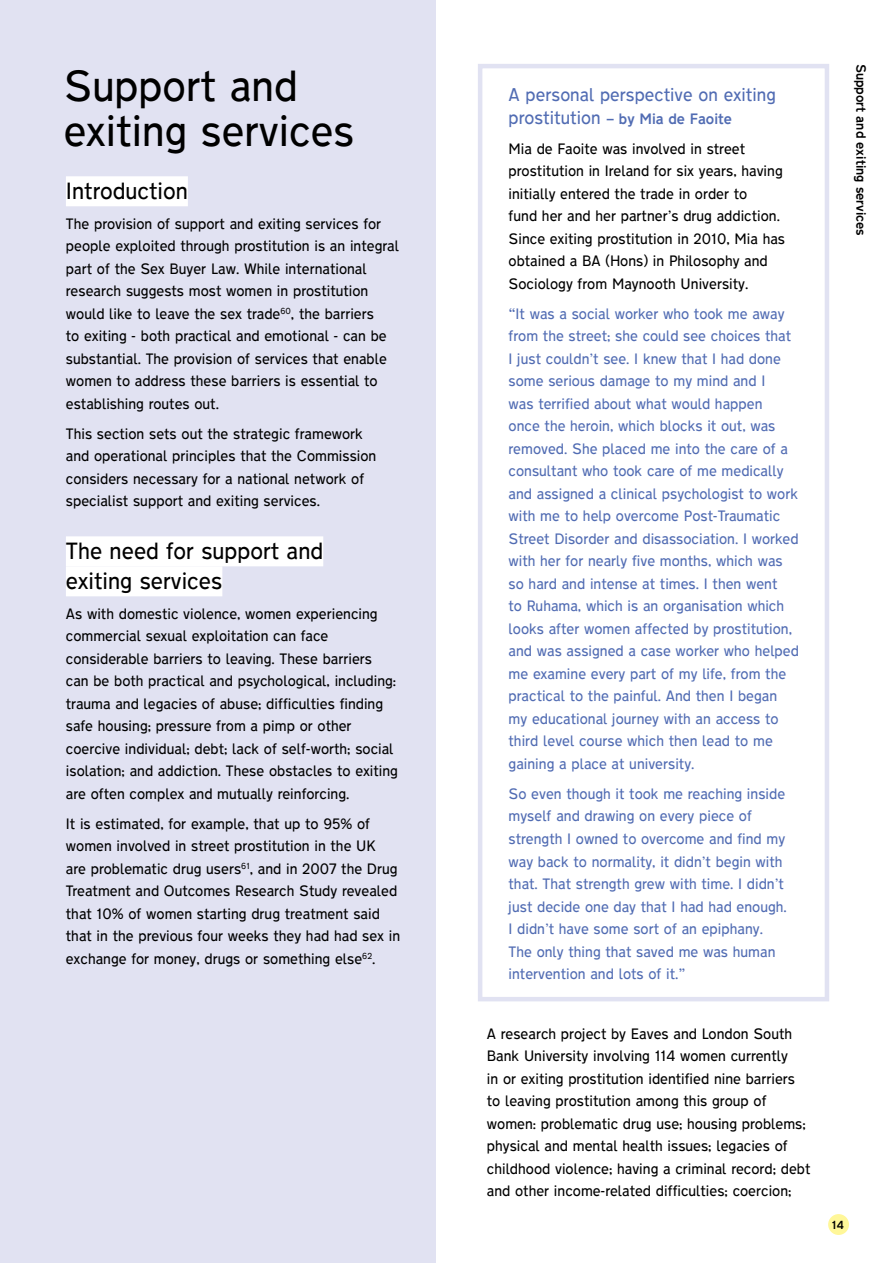
<style>
.page{position:relative;width:893px;height:1263px;background:#fff}
.page>*{position:absolute;margin:0;border:0;box-sizing:border-box;transform-origin:0 0}
.t1{font:300 39px/45px "Transport New";color:#000}
.t2{font:300 21px/30px "Transport New";color:#000}
.t3{font:300 16.5px "Transport New";color:#516cb3}
.t4{font:300 13.5px/22.5px "Transport New";color:#000}
.t5{font:300 13.5px/22.5px "Transport New";color:#516cb3}
.t6{font:500 13.5px "Transport New";color:#516cb3}
.t7{font:500 12px "Transport New";color:#000}
.t8{font:500 10.5px "Transport New";color:#000}
.s1{font-weight:300;font-size:16.5px}
.s2{font-weight:500}
</style>
<div class="page">
<div style="left:828px;top:1214px;width:21px;height:21px;background:#fff799;border-radius:50%"></div>
<div style="left:0;top:0;width:436px;height:1263px;background:#e1e2f2"></div>
<div style="left:66px;top:176px;width:122px;height:30px;background:#fff"></div>
<div style="left:66px;top:536px;width:257px;height:30px;background:#fff"></div>
<div style="left:66px;top:566px;width:156px;height:30px;background:#fff"></div>
<svg style="left:478px;top:64px;width:351px;height:938px"></svg>
<h1 class="t1" style="left:64px;top:64px;width:292px">Support and exiting services</h1>
<h2 class="t2" style="left:66px;top:176px;width:123px">Introduction</h2>
<p class="t4" style="left:66px;top:212px;width:335px">The provision of support and exiting services for people exploited through prostitution is an integral part of the Sex Buyer Law. While international research suggests most women in prostitution would like to leave the sex trade<sup>60</sup>, the barriers<br>to exiting - both practical and emotional - can be substantial. The provision of services that enable women to address these barriers is essential to establishing routes out.</p>
<p class="t4" style="left:66px;top:422px;width:312px">This section sets out the strategic framework and operational principles that the Commission considers necessary for a national network of specialist support and exiting services.</p>
<h2 class="t2" style="left:66px;top:536px;width:259px">The need for support and exiting services</h2>
<p class="t4" style="left:66px;top:602px;width:334px">As with domestic violence, women experiencing commercial sexual exploitation can face considerable barriers to leaving. These barriers can be both practical and psychological, including: trauma and legacies of abuse; difficulties finding safe housing; pressure from a pimp or other coercive individual; debt; lack of self-worth; social isolation; and addiction. These obstacles to exiting are often complex and mutually reinforcing.</p>
<p class="t4" style="left:66px;top:812px;width:336px">It is estimated, for example, that up to 95% of women involved in street prostitution in the UK<br>are problematic drug users<sup>61</sup>, and in 2007 the Drug Treatment and Outcomes Research Study revealed that 10% of women starting drug treatment said that in the previous four weeks they had had sex in exchange for money, drugs or something else<sup>62</sup>.</p>
<p class="t3" style="left:509px;top:84px;width:269px">A personal perspective on exiting</p>
<p class="t6" style="left:509px;top:109px;width:225px"><span class="s1">prostitution</span> – by Mia de Faoite</p>
<p class="t4" style="left:509px;top:137px;width:278px">Mia de Faoite was involved in street prostitution in Ireland for six years, having initially entered the trade in order to<br>fund her and her partner’s drug addiction.<br>Since exiting prostitution in 2010, Mia has obtained a BA (Hons) in Philosophy and Sociology from Maynooth University.</p>
<p class="t5" style="left:509px;top:302px;width:292px"><span class="s2">“</span>It was a social worker who took me away from the street; she could see choices that<br>I just couldn’t see. I knew that I had done some serious damage to my mind and I<br>was terrified about what would happen<br>once the heroin, which blocks it out, was removed. She placed me into the care of a consultant who took care of me medically and assigned a clinical psychologist to work with me to help overcome Post-Traumatic Street Disorder and disassociation. I worked with her for nearly five months, which was so hard and intense at times. I then went<br>to Ruhama, which is an organisation which looks after women affected by prostitution, and was assigned a case worker who helped me examine every part of my life, from the practical to the painful. And then I began my educational journey with an access to third level course which then lead to me gaining a place at university.</p>
<p class="t5" style="left:509px;top:782px;width:280px">So even though it took me reaching inside myself and drawing on every piece of strength I owned to overcome and find my way back to normality, it didn’t begin with that. That strength grew with time. I didn’t just decide one day that I had had enough.<br>I didn’t have some sort of an epiphany.<br>The only thing that saved me was human intervention and lots of it.”</p>
<p class="t4" style="left:487px;top:1022px;width:325px">A research project by Eaves and London South Bank University involving 114 women currently<br>in or exiting prostitution identified nine barriers to leaving prostitution among this group of women: problematic drug use; housing problems; physical and mental health issues; legacies of childhood violence; having a criminal record; debt and other income-related difficulties; coercion;</p>
<p class="t7" style="left:869px;top:64px;width:174px;rotate:90deg">Support and exiting services</p>
<p class="t8" style="left:832px;top:1217px;width:13px">14</p>
</div>
